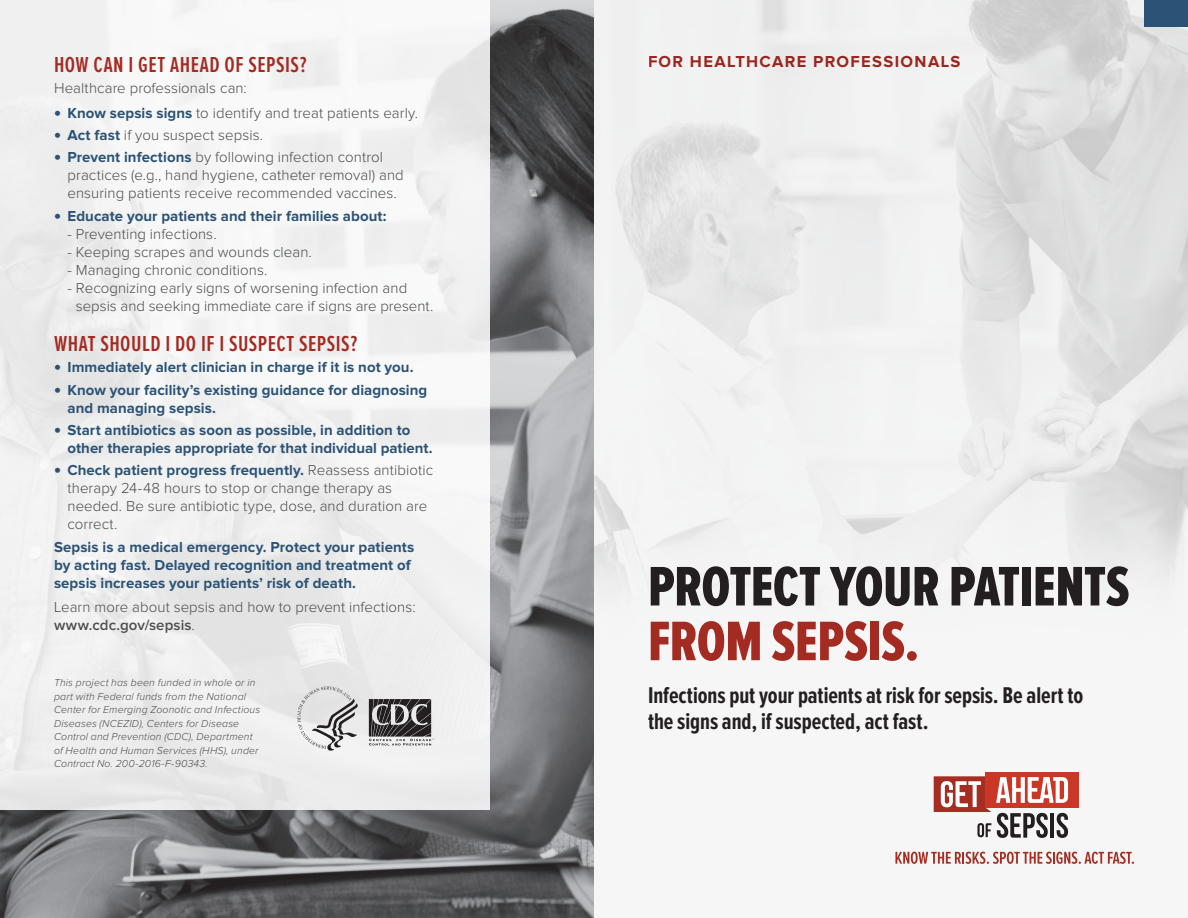
<style>
.page{position:relative;width:1188px;height:918px;background:#fff}
.page>*{position:absolute;margin:0;border:0;box-sizing:border-box;transform-origin:0 0}
.t1{font:57.75px/54.8px "Proxima Nova Ex Cn Extrabld";letter-spacing:-.01em;color:#231f20}
.t2{font:700 23.7px/25.5px "Proxima Nova Ex Cn";color:#231f20}
.t3{font:600 22.5px "Proxima Nova Ex Cn";letter-spacing:.02em;color:#a42b22}
.t4{font:700 16.5px "Proxima Nova";letter-spacing:.08em;color:#a42b22}
.t5{font:300 15px/18px "Proxima Nova";letter-spacing:.005em;color:#4b4c4d}
.t6{font:700 15px/18px "Proxima Nova";letter-spacing:.005em;color:#2b5376}
.t7{font:italic 300 10.5px/13.5px "Proxima Nova";letter-spacing:.02em;color:#4b4c4d}
.s1{font-weight:900;font-size:19.5px;color:#2b5376}
.s2{font-weight:700;color:#2b5376}
.s3{font-weight:900;font-size:19.5px}
.s4{font-weight:600}
.s5{color:#a42b22}
</style>
<div class="page">
<img style="left:0;top:0;width:594px;height:918px">
<svg style="left:594px;top:0;width:594px;height:852px;fill:#f2f2f2"></svg>
<div style="left:0;top:0;width:490px;height:810px;background:#f0f0f1"></div>
<div style="left:1145px;top:0;width:43px;height:27px;background:#2b5376"></div>
<svg style="left:369px;top:699px;width:65px;height:47px"></svg>
<svg style="left:297px;top:687px;width:62px;height:64px"></svg>
<svg style="left:895px;top:852px;width:239px;height:12px"></svg>
<div style="left:986px;top:772px;width:93px;height:36px;background:#ca3727"></div>
<svg style="left:934px;top:776px;width:134px;height:62px"></svg>
<h2 class="t3" style="left:54px;top:54px;width:254px">HOW CAN I GET AHEAD OF SEPSIS?</h2>
<p class="t5" style="left:54px;top:80px;width:194px">Healthcare professionals can:</p>
<p class="t5" style="left:54px;top:104px;width:366px"><span class="s1">•</span> <span class="s2">Know sepsis signs</span> to identify and treat patients early.</p>
<p class="t5" style="left:54px;top:127px;width:211px"><span class="s1">•</span> <span class="s2">Act fast</span> if you suspect sepsis.</p>
<p class="t5" style="left:68px;top:149px;width:338px;text-indent:-14px"><span class="s1">•</span> <span class="s2">Prevent infections</span> by following infection control practices (e.g., hand hygiene, catheter removal) and ensuring patients receive recommended vaccines.</p>
<p class="t6" style="left:54px;top:207px;width:334px"><span class="s3">•</span> Educate your patients and their families about:</p>
<p class="t5" style="left:68px;top:225px;width:151px">- Preventing infections.</p>
<p class="t5" style="left:68px;top:243px;width:246px">- Keeping scrapes and wounds clean.</p>
<p class="t5" style="left:68px;top:261px;width:201px">- Managing chronic conditions.</p>
<p class="t5" style="left:76px;top:279px;width:359px;text-indent:-8px">- Recognizing early signs of worsening infection and sepsis and seeking immediate care if signs are present.</p>
<h2 class="t3" style="left:54px;top:333px;width:305px">WHAT SHOULD I DO IF I SUSPECT SEPSIS?</h2>
<p class="t6" style="left:54px;top:359px;width:361px"><span class="s3">•</span> Immediately alert clinician in charge if it is not you.</p>
<p class="t6" style="left:68px;top:381px;width:361px;text-indent:-14px"><span class="s3">•</span> Know your facility’s existing guidance for diagnosing and managing sepsis.</p>
<p class="t6" style="left:68px;top:422px;width:367px;text-indent:-14px"><span class="s3">•</span> Start antibiotics as soon as possible, in addition to other therapies appropriate for that individual patient.</p>
<p class="t5" style="left:68px;top:462px;width:367px;text-indent:-14px"><span class="s1">•</span> <span class="s2">Check patient progress frequently.</span> Reassess antibiotic therapy 24-48 hours to stop or change therapy as needed. Be sure antibiotic type, dose, and duration are correct.</p>
<p class="t6" style="left:54px;top:538px;width:362px">Sepsis is a medical emergency. Protect your patients by acting fast. Delayed recognition and treatment of sepsis increases your patients’ risk of death.</p>
<p class="t5" style="left:54px;top:599px;width:363px">Learn more about sepsis and how to prevent infections: <span class="s4">www.cdc.gov/sepsis</span>.</p>
<p class="t7" style="left:54px;top:677px;width:208px">This project has been funded in whole or in part with Federal funds from the National Center for Emerging Zoonotic and Infectious Diseases (NCEZID), Centers for Disease Control and Prevention (CDC), Department of Health and Human Services (HHS), under Contract No. 200-2016-F-90343.</p>
<p class="t4" style="left:648px;top:54px;width:314px">FOR HEALTHCARE PROFESSIONALS</p>
<h1 class="t1" style="left:648px;top:561px;width:483px">PROTECT YOUR PATIENTS<br><span class="s5">FROM SEPSIS.</span></h1>
<p class="t2" style="left:648px;top:684px;width:437px">Infections put your patients at risk for sepsis. Be alert to the signs and, if suspected, act fast.</p>
</div>
